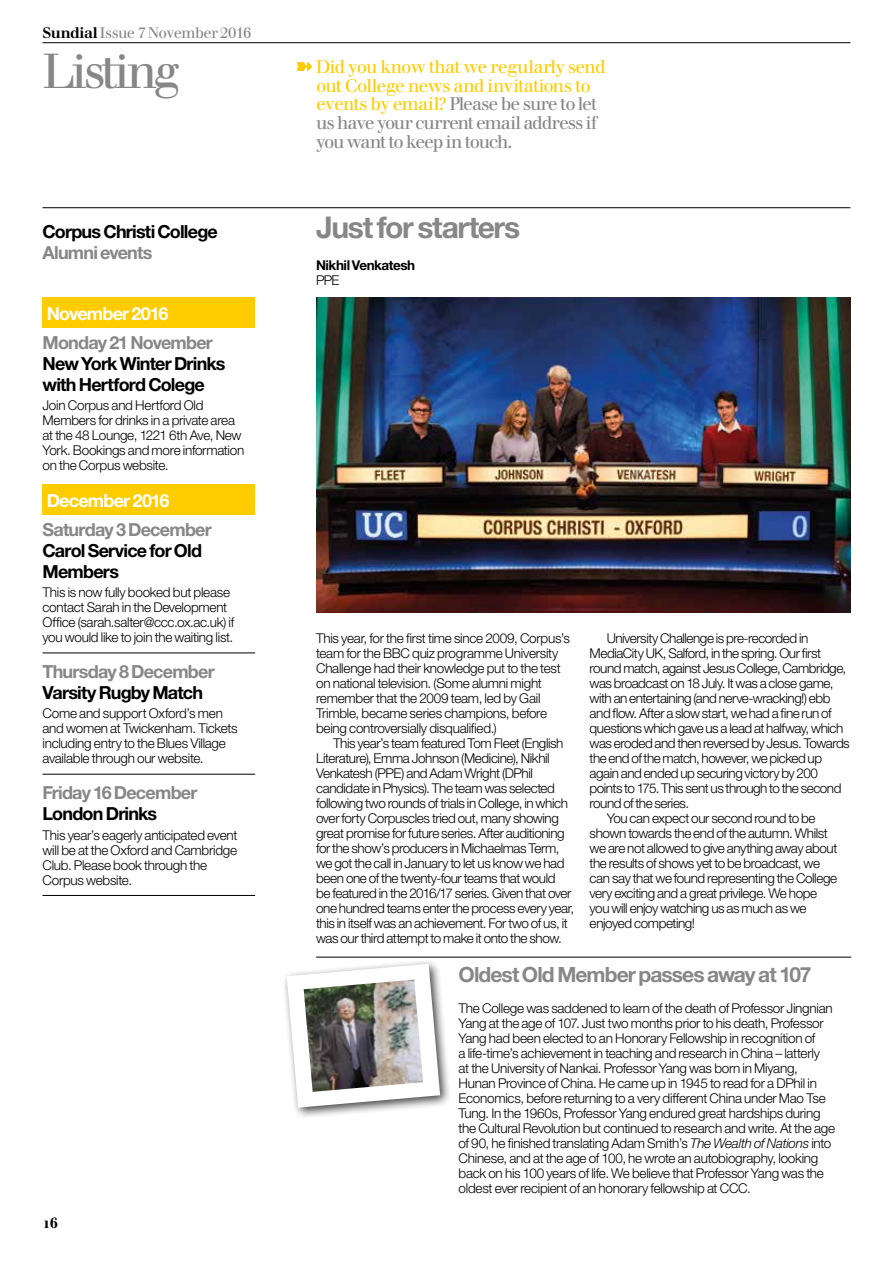
<style>
.page{position:relative;width:893px;height:1263px;background:#fff}
.page>*{position:absolute;margin:0;border:0;box-sizing:border-box;transform-origin:0 0}
.t1{font:48px "Walbaum Roman Os F";letter-spacing:-.065em;color:#878787}
.t2{font:700 30px "Helvetica Neue";letter-spacing:-.045em;color:#878787}
.t3{font:700 21px "Helvetica Neue";letter-spacing:-.045em;color:#878787}
.t4{font:18px/18.8px "Walbaum";letter-spacing:-.05em;color:#fc0}
.t5{font:700 18px/21px "Helvetica Neue";letter-spacing:-.045em;color:#000}
.t6{font:700 18px "Helvetica Neue";letter-spacing:-.045em;color:#878787}
.t7{font:700 18px "Helvetica Neue";letter-spacing:-.045em;color:#fff}
.t8{font:15px "Walbaum";letter-spacing:-.04em;color:#878787}
.t9{font:15px "Walbaum Bold Os F";color:#000}
.t10{font:300 13.5px/15px "Helvetica Neue";letter-spacing:-.03em;color:#000}
.t11{font:700 13.5px "Helvetica Neue";letter-spacing:-.035em;color:#000}
.s1{font-family:"Walbaum Bold Os F";color:#000}
.s2{color:#878787}
.s3{font-style:italic}
</style>
<div class="page">
<hr style="left:43px;top:42px;width:807px;height:1px;background:#000">
<hr style="left:43px;top:207px;width:807px;height:1px;background:#000">
<svg style="left:297px;top:62px;width:15px;height:9px"></svg>
<hr style="left:316px;top:957px;width:535px;height:1px;background:#000">
<div style="left:281px;top:958px;width:171px;height:161px;background:#000;opacity:.75"></div>
<img style="left:281px;top:958px;width:165px;height:156px">
<img style="left:316px;top:298px;width:534px;height:315px">
<hr style="left:43px;top:653px;width:212px;height:1px;background:#000">
<hr style="left:43px;top:774px;width:212px;height:1px;background:#000">
<hr style="left:43px;top:895px;width:212px;height:1px;background:#000">
<div style="left:43px;top:298px;width:212px;height:30px;background:#fc0"></div>
<div style="left:43px;top:485px;width:212px;height:30px;background:#fc0"></div>
<p class="t8" style="left:43px;top:24px;width:210px"><span class="s1">Sundial</span> Issue 7 November 2016</p>
<h1 class="t1" style="left:43px;top:42px;width:139px">Listing</h1>
<h3 class="t5" style="left:43px;top:221px;width:177px">Corpus Christi College</h3>
<h3 class="t6" style="left:43px;top:241px;width:111px">Alumni events</h3>
<h3 class="t7" style="left:47px;top:302px;width:123px">November 2016</h3>
<h3 class="t6" style="left:43px;top:331px;width:172px">Monday 21 November</h3>
<h3 class="t5" style="left:43px;top:352px;width:185px">New York Winter Drinks with Hertford Colege</h3>
<p class="t10" style="left:43px;top:397px;width:203px">Join Corpus and Hertford Old<br>Members for drinks in a private area at the 48 Lounge, 1221 6th Ave, New<br>York. Bookings and more information on the Corpus website.</p>
<h3 class="t7" style="left:47px;top:489px;width:124px">December 2016</h3>
<h3 class="t6" style="left:43px;top:518px;width:171px">Saturday 3 December</h3>
<h3 class="t5" style="left:43px;top:539px;width:161px">Carol Service for Old<br>Members</h3>
<p class="t10" style="left:43px;top:584px;width:193px">This is now fully booked but please contact Sarah in the Development Office (sarah.salter@ccc.ox.ac.uk) if you would like to join the waiting list.</p>
<h3 class="t6" style="left:43px;top:660px;width:174px">Thursday 8 December</h3>
<h3 class="t5" style="left:43px;top:682px;width:162px">Varsity Rugby Match</h3>
<p class="t10" style="left:43px;top:706px;width:197px">Come and support Oxford’s men and women at Twickenham. Tickets including entry to the Blues Village available through our website.</p>
<h3 class="t6" style="left:43px;top:782px;width:156px">Friday 16 December</h3>
<h3 class="t5" style="left:43px;top:803px;width:116px">London Drinks</h3>
<p class="t10" style="left:43px;top:827px;width:196px">This year’s eagerly anticipated event will be at the Oxford and Cambridge<br>Club. Please book through the<br>Corpus website.</p>
<p class="t9" style="left:43px;top:1213px;width:17px">16</p>
<h3 class="t4" style="left:316px;top:57px;width:291px">Did you know that we regularly send out College news and invitations to events by email? <span class="s2">Please be sure to let us have your current email address if you want to keep in touch.</span></h3>
<h2 class="t2" style="left:316px;top:209px;width:206px">Just for starters</h2>
<p class="t11" style="left:316px;top:257px;width:101px">Nikhil Venkatesh</p>
<p class="t10" style="left:316px;top:272px;width:25px">PPE</p>
<p class="t10" style="left:316px;top:630px;width:255px">This year, for the first time since 2009, Corpus’s team for the BBC quiz programme University Challenge had their knowledge put to the test on national television. (Some alumni might remember that the 2009 team, led by Gail Trimble, became series champions, before being controversially disqualified.)</p>
<p class="t10" style="left:316px;top:735px;width:260px;text-indent:17px">This year’s team featured Tom Fleet (English Literature), Emma Johnson (Medicine), Nikhil Venkatesh (PPE) and Adam Wright (DPhil candidate in Physics). The team was selected following two rounds of trials in College, in which over forty Corpuscles tried out, many showing great promise for future series. After auditioning for the show’s producers in Michaelmas Term, we got the call in January to let us know we had been one of the twenty-four teams that would<br>be featured in the 2016/17 series. Given that over one hundred teams enter the process every year, this in itself was an achievement. For two of us, it was our third attempt to make it onto the show.</p>
<p class="t10" style="left:607px;top:630px;width:203px">University Challenge is pre-recorded in</p>
<p class="t10" style="left:590px;top:645px;width:233px">MediaCity UK, Salford, in the spring. Our first</p>
<p class="t10" style="left:590px;top:660px;width:258px">round match, against Jesus College, Cambridge,</p>
<p class="t10" style="left:590px;top:675px;width:245px">was broadcast on 18 July. It was a close game,</p>
<p class="t10" style="left:590px;top:690px;width:242px">with an entertaining (and nerve-wracking!) ebb</p>
<p class="t10" style="left:590px;top:705px;width:243px">and flow. After a slow start, we had a fine run of</p>
<p class="t10" style="left:590px;top:720px;width:255px">questions which gave us a lead at halfway, which</p>
<p class="t10" style="left:590px;top:735px;width:262px">was eroded and then reversed by Jesus. Towards</p>
<p class="t10" style="left:590px;top:750px;width:234px">the end of the match, however, we picked up</p>
<p class="t10" style="left:590px;top:765px;width:230px">again and ended up securing victory by 200</p>
<p class="t10" style="left:590px;top:780px;width:253px">points to 175. This sent us through to the second</p>
<p class="t10" style="left:590px;top:795px;width:101px">round of the series.</p>
<p class="t10" style="left:607px;top:810px;width:210px">You can expect our second round to be</p>
<p class="t10" style="left:590px;top:825px;width:240px">shown towards the end of the autumn. Whilst</p>
<p class="t10" style="left:590px;top:840px;width:249px">we are not allowed to give anything away about</p>
<p class="t10" style="left:590px;top:855px;width:232px">the results of shows yet to be broadcast, we</p>
<p class="t10" style="left:590px;top:870px;width:249px">can say that we found representing the College</p>
<p class="t10" style="left:590px;top:885px;width:229px">very exciting and a great privilege. We hope</p>
<p class="t10" style="left:590px;top:900px;width:218px">you will enjoy watching us as much as we</p>
<p class="t10" style="left:590px;top:915px;width:107px">enjoyed competing!</p>
<h3 class="t3" style="left:459px;top:962px;width:354px">Oldest Old Member passes away at 107</h3>
<p class="t10" style="left:459px;top:1001px;width:378px">The College was saddened to learn of the death of Professor Jingnian Yang at the age of 107. Just two months prior to his death, Professor Yang had been elected to an Honorary Fellowship in recognition of<br>a life-time’s achievement in teaching and research in China – latterly<br>at the University of Nankai. Professor Yang was born in Miyang, Hunan Province of China. He came up in 1945 to read for a DPhil in Economics, before returning to a very different China under Mao Tse Tung. In the 1960s, Professor Yang endured great hardships during the Cultural Revolution but continued to research and write. At the age of 90, he finished translating Adam Smith’s <span class="s3">The Wealth of Nations</span> into Chinese, and at the age of 100, he wrote an autobiography, looking back on his 100 years of life. We believe that Professor Yang was the oldest ever recipient of an honorary fellowship at CCC.</p>
</div>
